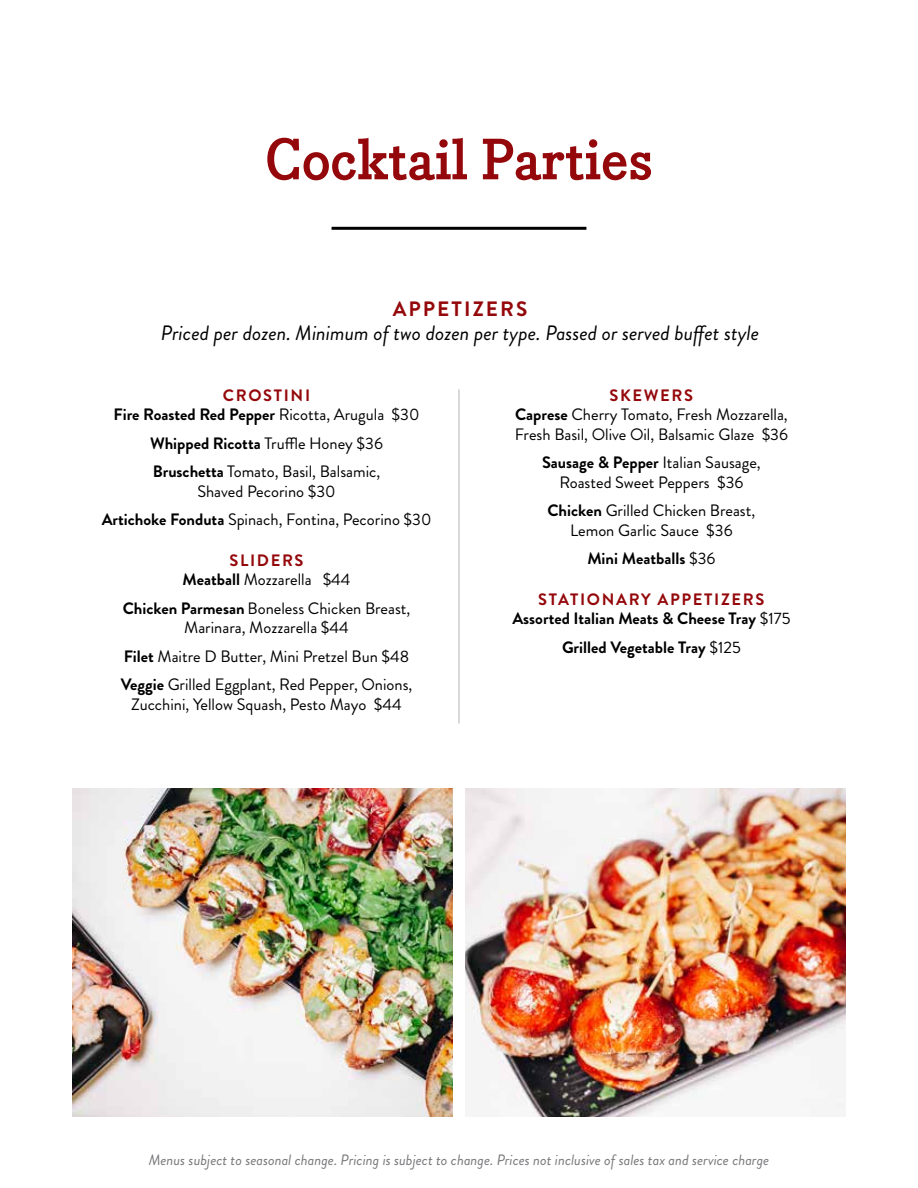
<style>
.page{position:relative;width:918px;height:1188px;background:#fff}
.page>*{position:absolute;margin:0;border:0;box-sizing:border-box;transform-origin:0 0}
.t1{font:700 57px "Bodoni Egyptian Pro";letter-spacing:-.01em;color:#94070a}
.t2{font:italic 20.85px "Brandon Grotesque";color:#000}
.t3{font:700 20.85px "Brandon Grotesque";letter-spacing:.1em;color:#94070a}
.t4{font:16.5px/19.5px "Brandon Grotesque";color:#000;text-align:center}
.t5{font:700 16.5px/19.5px "Brandon Grotesque";color:#000;text-align:center}
.t6{font:italic 15px "Brandon Grotesque";color:#77787b}
.s1{color:#94070a}
.s2{font-weight:400}
.s3{font-weight:700}
.s4{font-weight:700;color:#94070a}
</style>
<div class="page">
<hr style="left:459px;top:389px;width:1px;height:335px;background:#b1b4b6">
<img style="left:72px;top:788px;width:380px;height:329px">
<img style="left:466px;top:788px;width:380px;height:329px">
<hr style="left:332px;top:227px;width:254px;height:3px;background:#000">
<h1 class="t1" style="left:265px;top:124px;width:390px">Cocktail Parties</h1>
<p class="t3" style="left:393px;top:294px;width:136px">APPETIZERS</p>
<p class="t2" style="left:161px;top:319px;width:600px">Priced per dozen. Minimum of two dozen per type. Passed or served buffet style</p>
<p class="t5" style="left:114px;top:386px;width:307px"><span class="s1">CROSTINI<br></span>Fire Roasted Red Pepper <span class="s2">Ricotta, Arugula $30</span></p>
<p class="t4" style="left:150px;top:429px;width:234px;line-height:28.5px;text-align:left"><span class="s3">Whipped Ricotta</span> Truffle Honey $36<br><span class="s3">Bruschetta</span> Tomato, Basil, Balsamic,</p>
<p class="t4" style="left:102px;top:477px;width:331px;line-height:28.5px">Shaved Pecorino $30<br><span class="s3">Artichoke Fonduta</span> Spinach, Fontina, Pecorino $30</p>
<p class="t4" style="left:183px;top:551px;width:170px"><span class="s4">SLIDERS<br></span><span class="s3">Meatball</span> Mozzarella $44</p>
<p class="t4" style="left:123px;top:599px;width:289px"><span class="s3">Chicken Parmesan</span> Boneless Chicken Breast,<br>Marinara, Mozzarella $44</p>
<p class="t4" style="left:121px;top:642px;width:293px;line-height:28.5px;text-align:left"><span class="s3">Filet</span> Maitre D Butter, Mini Pretzel Bun $48<br><span class="s3">Veggie</span> Grilled Eggplant, Red Pepper, Onions,</p>
<p class="t4" style="left:131px;top:695px;width:272px">Zucchini, Yellow Squash, Pesto Mayo $44</p>
<p class="t4" style="left:515px;top:386px;width:275px"><span class="s4">SKEWERS<br></span><span class="s3">Caprese</span> Cherry Tomato, Fresh Mozzarella,<br>Fresh Basil, Olive Oil, Balsamic Glaze $36</p>
<p class="t4" style="left:542px;top:453px;width:220px"><span class="s3">Sausage &amp; Pepper</span> Italian Sausage,<br>Roasted Sweet Peppers $36</p>
<p class="t4" style="left:548px;top:501px;width:209px"><span class="s3">Chicken</span> Grilled Chicken Breast,<br>Lemon Garlic Sauce $36</p>
<p class="t5" style="left:587px;top:549px;width:129px">Mini Meatballs <span class="s2">$36</span></p>
<p class="t5" style="left:512px;top:590px;width:280px"><span class="s1">STATIONARY APPETIZERS<br></span>Assorted Italian Meats &amp; Cheese Tray <span class="s2">$175</span></p>
<p class="t5" style="left:562px;top:638px;width:180px">Grilled Vegetable Tray <span class="s2">$125</span></p>
<p class="t6" style="left:149px;top:1150px;width:622px">Menus subject to seasonal change. Pricing is subject to change. Prices not inclusive of sales tax and service charge</p>
</div>
